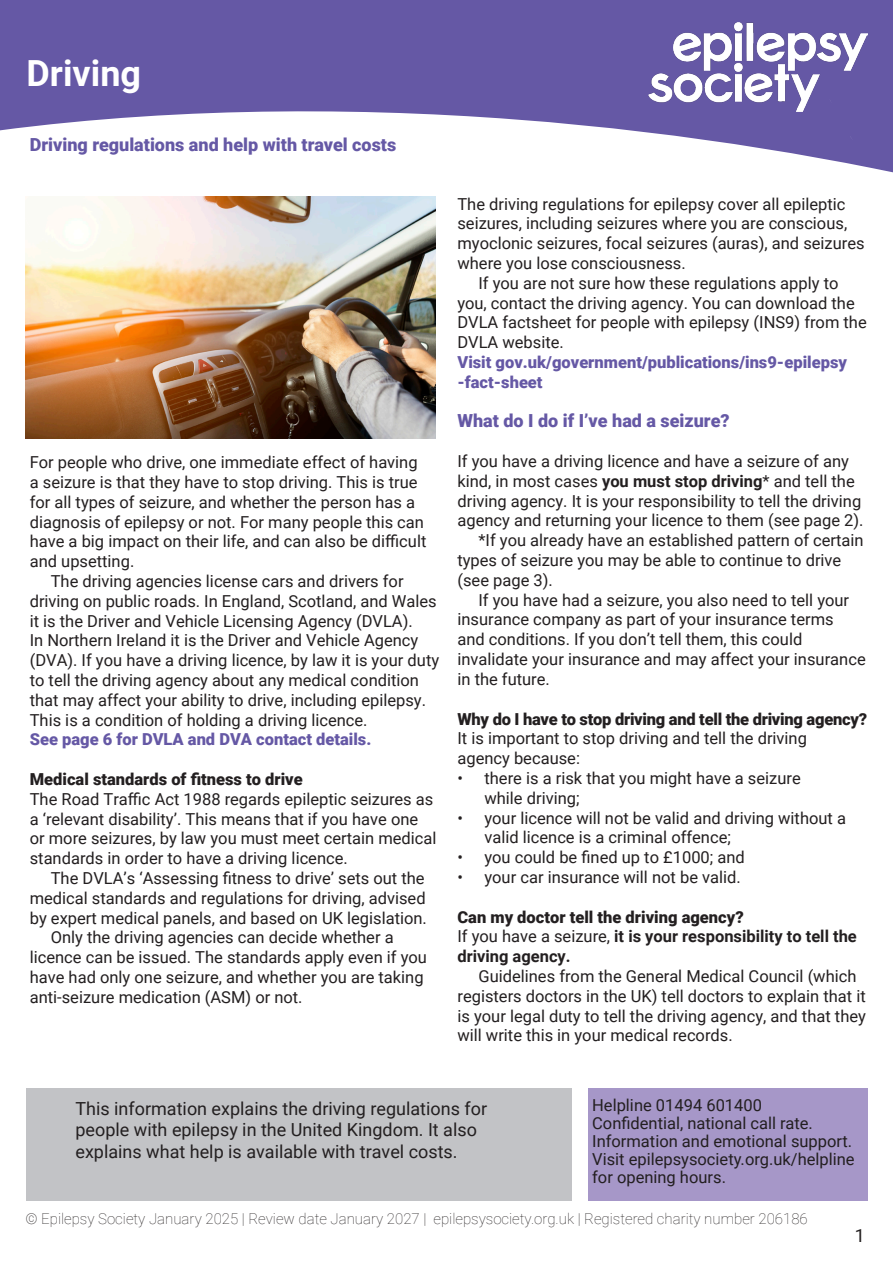
<style>
.page{position:relative;width:893px;height:1263px;background:#fff}
.page>*{position:absolute;margin:0;border:0;box-sizing:border-box;transform-origin:0 0}
.t1{font:700 36px "Roboto";color:#fff}
.t2{font:18px/21.6px "Roboto";color:#231f20}
.t3{font:900 18px "Roboto";color:#6558a5}
.t4{font:16.5px/19.8px "Roboto";color:#231f20}
.t5{font:900 16.5px/19.8px "Roboto";color:#6558a5}
.t6{font:700 16.5px/19.8px "Roboto";color:#231f20}
.t7{font:900 16.5px "Roboto";letter-spacing:-.015em;color:#231f20}
.t8{font:100 15px "Roboto";color:#231f20}
.s1{font-weight:700}
.s2{font-weight:900}
.s3{font-weight:400}
</style>
<div class="page">
<svg style="left:0;top:0;width:893px;height:268px"></svg>
<div style="left:26px;top:1089px;width:546px;height:112px;background:#c2c3c6"></div>
<div style="left:588px;top:1089px;width:279px;height:112px;background:#a697c8"></div>
<img style="left:649px;top:22px;width:218px;height:90px">
<img style="left:26px;top:197px;width:409px;height:242px">
<h1 class="t1" style="left:27px;top:48px;width:116px">Driving</h1>
<p class="t3" style="left:30px;top:132px;width:368px">Driving regulations and help with travel costs</p>
<p class="t4" style="left:30px;top:452px;width:398px">For people who drive, one immediate effect of having a seizure is that they have to stop driving. This is true for all types of seizure, and whether the person has a diagnosis of epilepsy or not. For many people this can have a big impact on their life, and can also be difficult and upsetting.</p>
<p class="t4" style="left:30px;top:571px;width:411px;text-indent:21px">The driving agencies license cars and drivers for driving on public roads. In England, Scotland, and Wales it is the Driver and Vehicle Licensing Agency (DVLA).<br>In Northern Ireland it is the Driver and Vehicle Agency (DVA). If you have a driving licence, by law it is your duty to tell the driving agency about any medical condition that may affect your ability to drive, including epilepsy.<br>This is a condition of holding a driving licence.</p>
<p class="t5" style="left:30px;top:729px;width:343px">See page 6 for DVLA and DVA contact details.</p>
<p class="t7" style="left:30px;top:768px;width:274px">Medical standards of fitness to drive</p>
<p class="t4" style="left:30px;top:788px;width:408px">The Road Traffic Act 1988 regards epileptic seizures as a ‘relevant disability’. This means that if you have one or more seizures, by law you must meet certain medical standards in order to have a driving licence.</p>
<p class="t4" style="left:51px;top:868px;width:375px">The DVLA’s ‘Assessing fitness to drive’ sets out the</p>
<p class="t4" style="left:30px;top:887px;width:397px">medical standards and regulations for driving, advised</p>
<p class="t4" style="left:30px;top:907px;width:399px">by expert medical panels, and based on UK legislation.</p>
<p class="t4" style="left:51px;top:927px;width:344px">Only the driving agencies can decide whether a</p>
<p class="t4" style="left:30px;top:947px;width:399px">licence can be issued. The standards apply even if you</p>
<p class="t4" style="left:30px;top:967px;width:395px">have had only one seizure, and whether you are taking</p>
<p class="t4" style="left:30px;top:986px;width:274px">anti-seizure medication (ASM) or not.</p>
<p class="t4" style="left:457px;top:193px;width:390px">The driving regulations for epilepsy cover all epileptic</p>
<p class="t4" style="left:457px;top:213px;width:391px">seizures, including seizures where you are conscious,</p>
<p class="t4" style="left:457px;top:233px;width:409px">myoclonic seizures, focal seizures (auras), and seizures</p>
<p class="t4" style="left:457px;top:253px;width:230px">where you lose consciousness.</p>
<p class="t4" style="left:478px;top:272px;width:362px">If you are not sure how these regulations apply to</p>
<p class="t4" style="left:457px;top:292px;width:399px">you, contact the driving agency. You can download the</p>
<p class="t4" style="left:457px;top:312px;width:411px">DVLA factsheet for people with epilepsy (INS9) from the</p>
<p class="t4" style="left:457px;top:332px;width:108px">DVLA website.</p>
<p class="t5" style="left:457px;top:352px;width:391px">Visit gov.uk/government/publications/ins9-epilepsy -fact-sheet</p>
<p class="t3" style="left:457px;top:408px;width:274px">What do I do if I’ve had a seizure?</p>
<p class="t4" style="left:457px;top:451px;width:393px">If you have a driving licence and have a seizure of any</p>
<p class="t4" style="left:457px;top:470px;width:399px">kind, in most cases <span class="s1">you must stop driving</span>* and tell the</p>
<p class="t4" style="left:457px;top:490px;width:405px">driving agency. It is your responsibility to tell the driving</p>
<p class="t4" style="left:457px;top:510px;width:408px">agency and returning your licence to them (see page 2).</p>
<p class="t4" style="left:478px;top:530px;width:387px">*If you already have an established pattern of certain</p>
<p class="t4" style="left:457px;top:550px;width:385px">types of seizure you may be able to continue to drive</p>
<p class="t4" style="left:457px;top:569px;width:97px">(see page 3).</p>
<p class="t4" style="left:478px;top:589px;width:372px">If you have had a seizure, you also need to tell your</p>
<p class="t4" style="left:457px;top:609px;width:378px">insurance company as part of your insurance terms</p>
<p class="t4" style="left:457px;top:629px;width:346px">and conditions. If you don’t tell them, this could</p>
<p class="t4" style="left:457px;top:649px;width:410px">invalidate your insurance and may affect your insurance</p>
<p class="t4" style="left:457px;top:668px;width:94px">in the future.</p>
<p class="t7" style="left:457px;top:707px;width:411px">Why do I have to stop driving and tell the driving agency?</p>
<p class="t4" style="left:457px;top:728px;width:351px">It is important to stop driving and tell the driving agency because:</p>
<p class="t4" style="left:484px;top:767px;width:318px;text-indent:-27px">• there is a risk that you might have a seizure while driving;</p>
<p class="t4" style="left:484px;top:807px;width:363px;text-indent:-27px">• your licence will not be valid and driving without a valid licence is a criminal offence;</p>
<p class="t4" style="left:457px;top:847px;width:289px">• you could be fined up to £1000; and</p>
<p class="t4" style="left:457px;top:866px;width:285px">• your car insurance will not be valid.</p>
<p class="t6" style="left:457px;top:906px;width:401px"><span class="s2">Can my doctor tell the driving agency?<br></span><span class="s3">If you have a seizure,</span> it is your responsibility to tell the driving agency.</p>
<p class="t4" style="left:457px;top:965px;width:410px;text-indent:21px">Guidelines from the General Medical Council (which registers doctors in the UK) tell doctors to explain that it is your legal duty to tell the driving agency, and that they will write this in your medical records.</p>
<p class="t2" style="left:75px;top:1097px;width:413px">This information explains the driving regulations for people with epilepsy in the United Kingdom. It also explains what help is available with travel costs.</p>
<p class="t4" style="left:592px;top:1096px;width:264px;line-height:18px">Helpline 01494 601400<br>Confidential, national call rate.<br>Information and emotional support.<br>Visit epilepsysociety.org.uk/helpline for opening hours.</p>
<p class="t8" style="left:26px;top:1208px;width:784px">© Epilepsy Society January 2025 | Review date January 2027 | epilepsysociety.org.uk | Registered charity number 206186</p>
<p class="t2" style="left:855px;top:1224px;width:12px">1</p>
</div>
